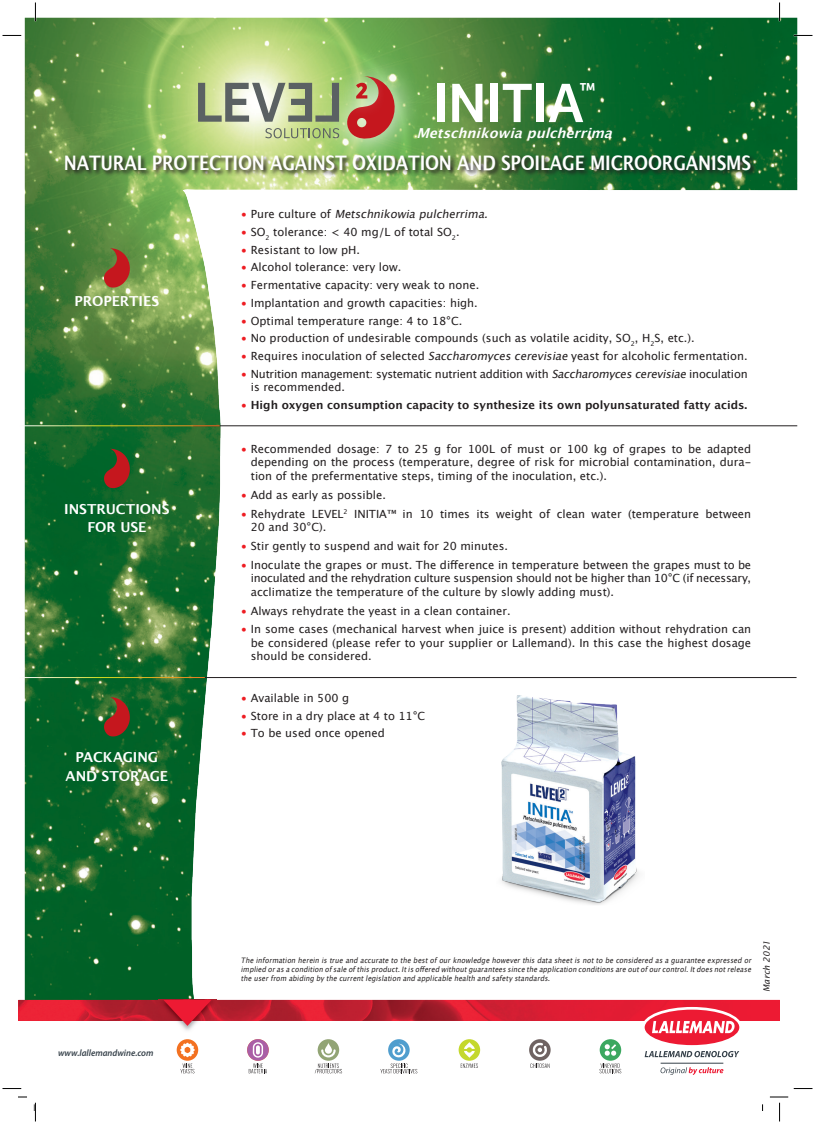
<style>
.page{position:relative;width:815px;height:1124px;background:#fff}
.page>*{position:absolute;margin:0;border:0;box-sizing:border-box;transform-origin:0 0}
.t1{font:57.5px "Bree";color:#fff}
.t2{font:22.5px "Bree";color:#fff}
.t3{font:700 20px "Lucida Grande";letter-spacing:-.01em;color:#fff;scale:.85 1}
.t4{font:700 13.75px "Lucida Grande";letter-spacing:-.005em;color:#fff}
.t5{font:italic 700 13.75px "Lucida Grande";color:#fff}
.t6{font:11.25px/13.5px "Lucida Grande";color:#231f20;text-align:justify}
.t7{font:11.25px/13.5px "Lucida Grande";letter-spacing:-.02em;color:#231f20}
.t8{font:700 11.25px "Lucida Grande";color:#231f20}
.t9{font:italic 11.25px "Lucida Grande";color:#231f20}
.t10{font:italic 600 9.38px "Myriad Pro";color:#36414a;scale:.96 1}
.t11{font:italic 8.75px "Lucida Sans";color:#231f20}
.t12{font:italic 7.5px/8.8px "Lucida Grande";color:#231f20;text-align:justify;scale:.9 1}
.s1{font-style:normal;color:#ee1d23}
.s2{font-style:normal}
.s3{color:#ee1d23}
.s4{font-style:italic}
.s5{font-weight:400;color:#ee1d23}
</style>
<div class="page">
<img style="left:25px;top:18px;width:772px;height:1080px">
<svg style="left:104px;top:448px;width:26px;height:40px"></svg>
<hr style="left:192px;top:677px;width:605px;height:1px;background:#231f20">
<hr style="left:17px;top:677px;width:188px;height:1px;background:#fff">
<hr style="left:193px;top:425px;width:604px;height:1px;background:#231f20">
<hr style="left:18px;top:425px;width:202px;height:1px;background:#fff">
<svg style="left:104px;top:248px;width:26px;height:39px"></svg>
<svg style="left:104px;top:697px;width:26px;height:39px"></svg>
<img style="left:496px;top:690px;width:148px;height:215px">
<div style="left:18px;top:1016px;width:762px;height:94px;background:#fff"></div>
<img style="left:18px;top:999px;width:762px;height:21px">
<hr style="left:661px;top:1062px;width:62px;height:1px;background:#36414a">
<svg style="left:642px;top:1006px;width:100px;height:51px"></svg>
<svg style="left:660px;top:1067px;width:63px;height:7px"></svg>
<svg style="left:388px;top:1038px;width:22px;height:22px"></svg>
<svg style="left:392px;top:1043px;width:14px;height:14px"></svg>
<svg style="left:249px;top:1063px;width:18px;height:10px"></svg>
<svg style="left:247px;top:1038px;width:22px;height:22px"></svg>
<svg style="left:253px;top:1042px;width:10px;height:15px"></svg>
<svg style="left:461px;top:1063px;width:17px;height:4px"></svg>
<svg style="left:459px;top:1038px;width:21px;height:22px"></svg>
<svg style="left:464px;top:1041px;width:11px;height:16px"></svg>
<svg style="left:315px;top:1063px;width:27px;height:10px"></svg>
<svg style="left:318px;top:1038px;width:21px;height:22px"></svg>
<svg style="left:325px;top:1042px;width:7px;height:11px"></svg>
<svg style="left:321px;top:1049px;width:15px;height:8px"></svg>
<svg style="left:180px;top:1063px;width:14px;height:10px"></svg>
<svg style="left:177px;top:1038px;width:21px;height:22px"></svg>
<svg style="left:180px;top:1042px;width:15px;height:14px"></svg>
<svg style="left:600px;top:1063px;width:21px;height:10px"></svg>
<svg style="left:600px;top:1038px;width:21px;height:22px"></svg>
<svg style="left:605px;top:1043px;width:11px;height:12px"></svg>
<svg style="left:530px;top:1063px;width:20px;height:4px"></svg>
<svg style="left:529px;top:1038px;width:22px;height:22px"></svg>
<svg style="left:533px;top:1042px;width:14px;height:14px"></svg>
<svg style="left:380px;top:1063px;width:37px;height:10px"></svg>
<img style="left:159px;top:999px;width:57px;height:32px">
<svg style="left:163px;top:999px;width:48px;height:26px"></svg>
<svg style="left:770px;top:999px;width:18px;height:1px"></svg>
<svg style="left:64px;top:154px;width:693px;height:23px;background:#537c45"></svg>
<svg style="left:319px;top:48px;width:104px;height:119px;background:#81b561"></svg>
<svg style="left:338px;top:64px;width:48px;height:54px"></svg>
<svg style="left:346px;top:76px;width:52px;height:63px;background:#b97759"></svg>
<svg style="left:198px;top:83px;width:141px;height:39px;background:#a5af92"></svg>
<svg style="left:265px;top:128px;width:74px;height:10px"></svg>
<svg style="left:3px;top:35px;width:18px;height:1px"></svg>
<svg style="left:794px;top:35px;width:18px;height:1px"></svg>
<svg style="left:3px;top:1088px;width:18px;height:1px"></svg>
<svg style="left:794px;top:1087px;width:18px;height:2px"></svg>
<svg style="left:35px;top:3px;width:1px;height:18px"></svg>
<svg style="left:34px;top:1102px;width:2px;height:19px"></svg>
<svg style="left:779px;top:3px;width:1px;height:18px"></svg>
<svg style="left:770px;top:1095px;width:18px;height:26px"></svg>
<p class="t2" style="left:580px;top:78px;width:17px">™</p>
<p class="t5" style="left:416px;top:122px;width:203px">Metschnikowiapulcherrima</p>
<p class="t1" style="left:433px;top:69px;width:153px">INITIA</p>
<p class="t3" style="left:64px;top:147px;width:810px">NATURAL PROTECTION AGAINST OXIDATION AND SPOILAGE MICROORGANISMS</p>
<p class="t4" style="left:75px;top:290px;width:86px">PROPERTIES</p>
<p class="t4" style="left:64px;top:497px;width:107px">INSTRUCTIONS</p>
<p class="t4" style="left:87px;top:516px;width:61px">FOR USE</p>
<p class="t4" style="left:76px;top:745px;width:84px">PACKAGING</p>
<p class="t4" style="left:66px;top:764px;width:104px">AND STORAGE</p>
<p class="t9" style="left:241px;top:207px;width:252px"><span class="s1">•</span> <span class="s2">P u re c u l t u re o f</span> Metschnikowiapulcherrima.</p>
<p class="t6" style="left:241px;top:225px;width:220px"><span class="s3">•</span> SO<sub>2</sub> tolerance: &lt; 40 mg/L of total SO<sub>2</sub>.</p>
<p class="t6" style="left:241px;top:243px;width:121px"><span class="s3">•</span> Resistant to low pH.</p>
<p class="t6" style="left:241px;top:260px;width:162px"><span class="s3">•</span> Alcohol tolerance: very low.</p>
<p class="t6" style="left:241px;top:278px;width:240px"><span class="s3">•</span> Fermentative capacity: very weak to none.</p>
<p class="t6" style="left:241px;top:296px;width:238px"><span class="s3">•</span> Implantation and growth capacities: high.</p>
<p class="t6" style="left:241px;top:314px;width:223px"><span class="s3">•</span> Optimal temperature range: 4 to 18°C.</p>
<p class="t6" style="left:241px;top:331px;width:455px"><span class="s3">•</span> No production of undesirable compounds (such as volatile acidity, SO<sub>2</sub>, H<sub>2</sub>S, etc.).</p>
<p class="t6" style="left:241px;top:349px;width:508px"><span class="s3">•</span> Requires inoculation of selected <span class="s4">Saccharomycescerevisiae</span>yeast for alcoholic fermentation.</p>
<p class="t7" style="left:251px;top:367px;width:498px;text-indent:-10px"><span class="s3">•</span> Nutrition management: systematic nutrient addition with <span class="s4">Saccharomycescerevisiae</span>inoculation is recommended.</p>
<p class="t8" style="left:241px;top:396px;width:508px"><span class="s5">•</span> High oxygen consumption capacity to synthesize its own polyunsaturated fatty acids.</p>
<p class="t6" style="left:251px;top:442px;width:502px;text-indent:-10px"><span class="s3">•</span> Recommended dosage: 7 to 25 g for 100L of must or 100 kg of grapes to be adapted depending on the process (temperature, degree of risk for microbial contamination, dura&shy;tion of the prefermentative steps, timing of the inoculation, etc.).</p>
<p class="t6" style="left:241px;top:488px;width:146px"><span class="s3">•</span> Add as early as possible.</p>
<p class="t6" style="left:251px;top:507px;width:502px;text-indent:-10px"><span class="s3">•</span> Rehydrate LEVEL<sup>2</sup> INITIA™ in 10 times its weight of clean water (temperature between<br>20 and 30°C).</p>
<p class="t6" style="left:241px;top:539px;width:268px"><span class="s3">•</span> Stir gently to suspend and wait for 20 minutes.</p>
<p class="t6" style="left:251px;top:558px;width:502px;text-indent:-10px"><span class="s3">•</span> Inoculate the grapes or must. The difference in temperature between the grapes must to be inoculated and the rehydration culture suspension should not be higher than 10°C (if necessary, acclimatize the temperature of the culture by slowly adding must).</p>
<p class="t6" style="left:241px;top:604px;width:271px"><span class="s3">•</span> Always rehydrate the yeast in a clean container.</p>
<p class="t6" style="left:251px;top:622px;width:502px;text-indent:-10px"><span class="s3">•</span> In some cases (mechanical harvest when juice is present) addition without rehydration can be considered (please refer to your supplier or Lallemand). In this case the highest dosage should be considered.</p>
<p class="t6" style="left:241px;top:691px;width:110px"><span class="s3">•</span> Available in 500 g</p>
<p class="t6" style="left:241px;top:709px;width:186px"><span class="s3">•</span> Store in a dry place at 4 to 11°C</p>
<p class="t6" style="left:241px;top:726px;width:146px"><span class="s3">•</span> To be used once opened</p>
<p class="t10" style="left:58px;top:1047px;width:101px">www.lallemandwine.com</p>
<p class="t12" style="left:241px;top:956px;width:571px">Theinformationhereinistrueandaccuratetothebestofourknowledgehoweverthisdatasheetisnottobeconsideredasaguaranteeexpressedor impliedorasaconditionofsaleofthisproduct.Itisofferedwithoutguaranteessincetheapplicationconditionsareoutofourcontrol.Itdoesnotrelease theuserfrom abidingbythecurrentlegislationandapplicablehealthandsafetystandards.</p>
<p class="t11" style="left:761px;top:991px;width:53px;rotate:-90deg">March 2021</p>
</div>
